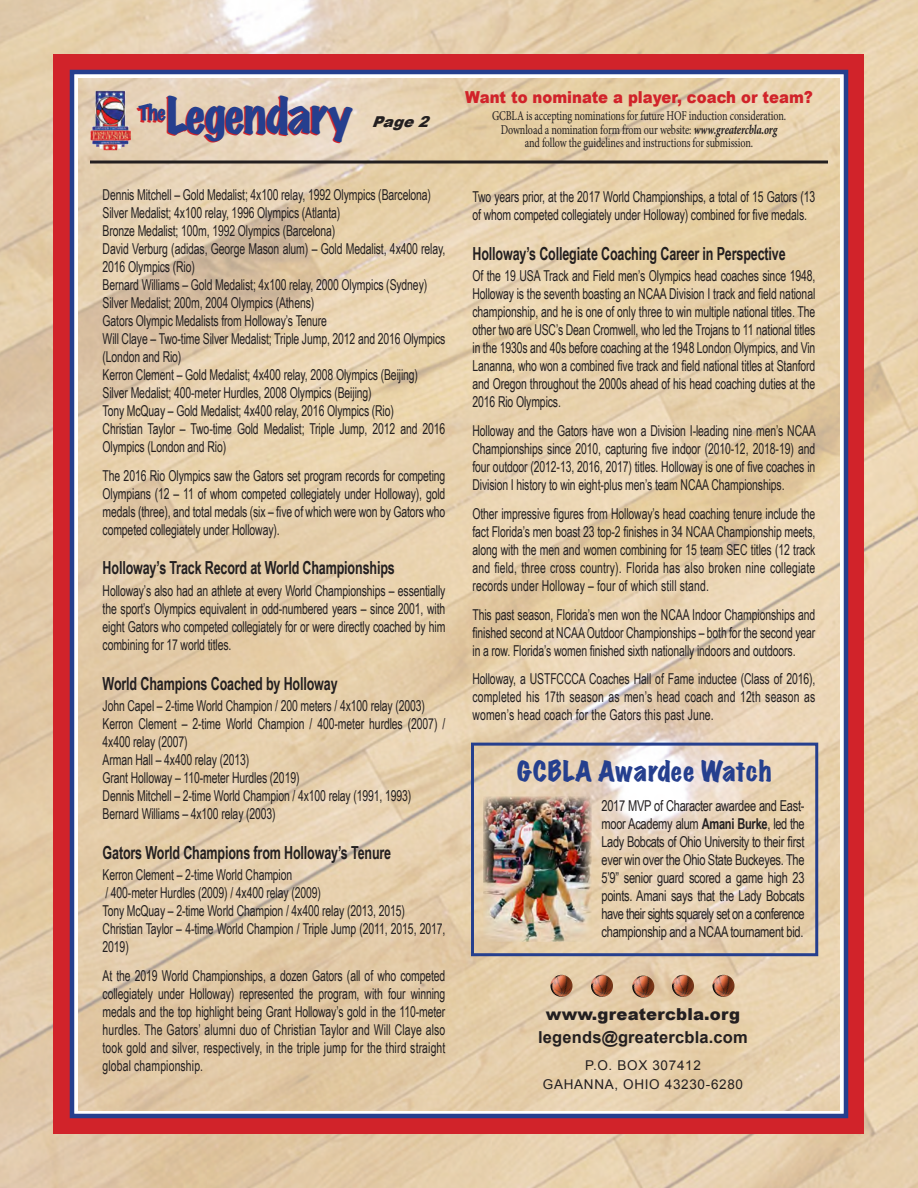
<style>
.page{position:relative;width:918px;height:1188px;background:#fff}
.page>*{position:absolute;margin:0;border:0;box-sizing:border-box;transform-origin:0 0}
.t1{font:expanded 45.3px "Marker Felt";letter-spacing:-.025em;color:#253f8e}
.t2{font:expanded 25.5px "Marker Felt";letter-spacing:.025em;color:#253f8e}
.t3{font:expanded 19.5px "Marker Felt";color:#253f8e}
.t4{font:700 18px "Arial Narrow";letter-spacing:-.01em;color:#231f20;scale:.85 1}
.t5{font:900 16.5px "Arial";color:#d1232a;scale:.9 1}
.t6{font:700 16.5px "Arial";letter-spacing:.01em;color:#231f20}
.t7{font:900 16.5px "Arial";letter-spacing:.01em;color:#231f20}
.t8{font:15px/18px "Arial Narrow";letter-spacing:-.01em;color:#231f20;text-align:justify;scale:.85 1}
.t9{font:15px/18px "Arial Narrow";letter-spacing:-.01em;color:#231f20;text-align:justify;scale:.9 1}
.t10{font:italic 900 15px "Arial";color:#231f20}
.t11{font:13.5px "Minion Pro";letter-spacing:-.01em;color:#231f20;scale:.75 1}
.t12{font:13.5px "Arial";letter-spacing:.05em;color:#231f20}
.s1{font-weight:700;font-style:italic}
.s2{font-weight:700}
</style>
<div class="page">
<img style="left:0;top:0;width:918px;height:1188px">
<div style="left:54px;top:54px;width:810px;height:1080px;background:#d1232a"></div>
<div style="left:70px;top:70px;width:778px;height:1048px;background:#fff;border:4px solid #253f8e"></div>
<img style="left:78px;top:78px;width:762px;height:1032px">
<img style="left:91px;top:90px;width:39px;height:61px">
<svg style="left:90px;top:160px;width:738px;height:4px;background:#534a43"></svg>
<img style="left:589px;top:975px;width:26px;height:23px">
<img style="left:549px;top:975px;width:25px;height:23px">
<img style="left:670px;top:975px;width:26px;height:23px">
<img style="left:711px;top:975px;width:25px;height:23px">
<img style="left:631px;top:976px;width:25px;height:23px">
<div style="left:471px;top:743px;width:347px;height:213px;border:3px solid #253f8e"></div>
<img style="left:483px;top:797px;width:108px;height:145px">
<p class="t3" style="left:138px;top:98px;width:29px">The</p>
<p class="t1" style="left:167px;top:80px;width:188px">Legendary</p>
<p class="t5" style="left:465px;top:85px;width:388px">Want to nominate a player, coach or team?</p>
<p class="t11" style="left:492px;top:107px;width:394px">GCBLA is accepting nominations for future HOF induction consideration.</p>
<p class="t11" style="left:501px;top:121px;width:370px">Download a nomination form from our website: <span class="s1">www.greatercbla.org</span></p>
<p class="t11" style="left:525px;top:134px;width:306px">and follow the guidelines and instructions for submission.</p>
<p class="t10" style="left:372px;top:110px;width:65px">Page2</p>
<p class="t8" style="left:103px;top:185px;width:388px">Dennis Mitchell – Gold Medalist; 4x100 relay, 1992 Olympics (Barcelona)</p>
<p class="t8" style="left:103px;top:203px;width:281px">Silver Medalist; 4x100 relay, 1996 Olympics (Atlanta)</p>
<p class="t8" style="left:103px;top:221px;width:275px">Bronze Medalist; 100m, 1992 Olympics (Barcelona)</p>
<p class="t8" style="left:103px;top:239px;width:405px">David Verburg (adidas, George Mason alum) – Gold Medalist, 4x400 relay,<br>2016 Olympics (Rio)</p>
<p class="t8" style="left:103px;top:275px;width:383px">Bernard Williams – Gold Medalist; 4x100 relay, 2000 Olympics (Sydney)</p>
<p class="t8" style="left:103px;top:293px;width:251px">Silver Medalist; 200m, 2004 Olympics (Athens)</p>
<p class="t8" style="left:103px;top:311px;width:266px">Gators Olympic Medalists from Holloway’s Tenure</p>
<p class="t8" style="left:103px;top:329px;width:405px">Will Claye – Two-time Silver Medalist; Triple Jump, 2012 and 2016 Olympics (London and Rio)</p>
<p class="t8" style="left:103px;top:365px;width:373px">Kerron Clement – Gold Medalist; 4x400 relay, 2008 Olympics (Beijing)</p>
<p class="t8" style="left:103px;top:383px;width:318px">Silver Medalist; 400-meter Hurdles, 2008 Olympics (Beijing)</p>
<p class="t8" style="left:103px;top:401px;width:344px">Tony McQuay – Gold Medalist; 4x400 relay, 2016 Olympics (Rio)</p>
<p class="t8" style="left:103px;top:419px;width:405px">Christian Taylor – Two-time Gold Medalist; Triple Jump, 2012 and 2016<br>Olympics (London and Rio)</p>
<p class="t8" style="left:103px;top:466px;width:405px">The 2016 Rio Olympics saw the Gators set program records for competing Olympians (12 – 11 of whom competed collegiately under Holloway), gold medals (three), and total medals (six – five of which were won by Gators who competed collegiately under Holloway).</p>
<p class="t4" style="left:103px;top:554px;width:345px">Holloway’s Track Record at World Championships</p>
<p class="t8" style="left:103px;top:581px;width:405px">Holloway’s also had an athlete at every World Championships – essentially the sport’s Olympics equivalent in odd-numbered years – since 2001, with eight Gators who competed collegiately for or were directly coached by him combining for 17 world titles.</p>
<p class="t4" style="left:103px;top:670px;width:278px">World Champions Coached by Holloway</p>
<p class="t8" style="left:103px;top:696px;width:381px">John Capel – 2-time World Champion / 200 meters / 4x100 relay (2003)</p>
<p class="t8" style="left:103px;top:714px;width:405px">Kerron Clement – 2-time World Champion / 400-meter hurdles (2007) /<br>4x400 relay (2007)</p>
<p class="t8" style="left:103px;top:750px;width:174px">Arman Hall – 4x400 relay (2013)</p>
<p class="t8" style="left:103px;top:768px;width:233px">Grant Holloway – 110-meter Hurdles (2019)</p>
<p class="t8" style="left:103px;top:786px;width:365px">Dennis Mitchell – 2-time World Champion / 4x100 relay (1991, 1993)</p>
<p class="t8" style="left:103px;top:804px;width:205px">Bernard Williams – 4x100 relay (2003)</p>
<p class="t4" style="left:103px;top:839px;width:341px">Gators World Champions from Holloway’s Tenure</p>
<p class="t8" style="left:103px;top:865px;width:225px">Kerron Clement – 2-time World Champion</p>
<p class="t8" style="left:105px;top:883px;width:255px">/ 400-meter Hurdles (2009) / 4x400 relay (2009)</p>
<p class="t8" style="left:103px;top:901px;width:357px">Tony McQuay – 2-time World Champion / 4x400 relay (2013, 2015)</p>
<p class="t8" style="left:103px;top:919px;width:405px">Christian Taylor – 4-time World Champion / Triple Jump (2011, 2015, 2017,<br>2019)</p>
<p class="t8" style="left:103px;top:966px;width:405px">At the 2019 World Championships, a dozen Gators (all of who competed collegiately under Holloway) represented the program, with four winning medals and the top highlight being Grant Holloway’s gold in the 110-meter hurdles. The Gators’ alumni duo of Christian Taylor and Will Claye also took gold and silver, respectively, in the triple jump for the third straight global championship.</p>
<p class="t8" style="left:473px;top:187px;width:405px">Two years prior, at the 2017 World Championships, a total of 15 Gators (13 of whom competed collegiately under Holloway) combined for five medals.</p>
<p class="t4" style="left:472px;top:240px;width:370px">Holloway’s Collegiate Coaching Career in Perspective</p>
<p class="t8" style="left:472px;top:266px;width:405px">Of the 19 USA Track and Field men’s Olympics head coaches since 1948, Holloway is the seventh boasting an NCAA Division I track and field national championship, and he is one of only three to win multiple national titles. The other two are USC’s Dean Cromwell, who led the Trojans to 11 national titles in the 1930s and 40s before coaching at the 1948 London Olympics, and Vin Lananna, who won a combined five track and field national titles at Stanford and Oregon throughout the 2000s ahead of his head coaching duties at the 2016 Rio Olympics.</p>
<p class="t8" style="left:472px;top:421px;width:406px">Holloway and the Gators have won a Division I-leading nine men’s NCAA Championships since 2010, capturing five indoor (2010-12, 2018-19) and four outdoor (2012-13, 2016, 2017) titles. Holloway is one of five coaches in Division I history to win eight-plus men’s team NCAA Championships.</p>
<p class="t8" style="left:472px;top:504px;width:405px">Other impressive figures from Holloway’s head coaching tenure include the fact Florida’s men boast 23 top-2 finishes in 34 NCAA Championship meets, along with the men and women combining for 15 team SEC titles (12 track and field, three cross country). Florida has also broken nine collegiate records under Holloway – four of which still stand.</p>
<p class="t8" style="left:472px;top:605px;width:405px">This past season, Florida’s men won the NCAA Indoor Championships and finished second at NCAA Outdoor Championships – both for the second year in a row. Florida’s women finished sixth nationally indoors and outdoors.</p>
<p class="t8" style="left:472px;top:670px;width:405px">Holloway, a USTFCCCA Coaches Hall of Fame inductee (Class of 2016), completed his 17th season as men’s head coach and 12th season as women’s head coach for the Gators this past June.</p>
<p class="t2" style="left:517px;top:751px;width:256px">GCBLA Awardee Watch</p>
<p class="t9" style="left:602px;top:796px;width:227px">2017 MVP of Character awardee and East&shy;moor Academy alum <span class="s2">Amani Burke</span>, led the Lady Bobcats of Ohio University to their first ever win over the Ohio State Buckeyes. The 5’9” senior guard scored a game high 23 points. Amani says that the Lady Bobcats have their sights squarely set on a conference championship and a NCAA tournament bid.</p>
<p class="t7" style="left:546px;top:1003px;width:196px">www.greatercbla.org</p>
<p class="t6" style="left:538px;top:1026px;width:211px">legends@greatercbla.com</p>
<p class="t12" style="left:585px;top:1056px;width:117px">P.O. BOX 307412</p>
<p class="t12" style="left:543px;top:1076px;width:202px">GAHANNA, OHIO 43230-6280</p>
</div>
